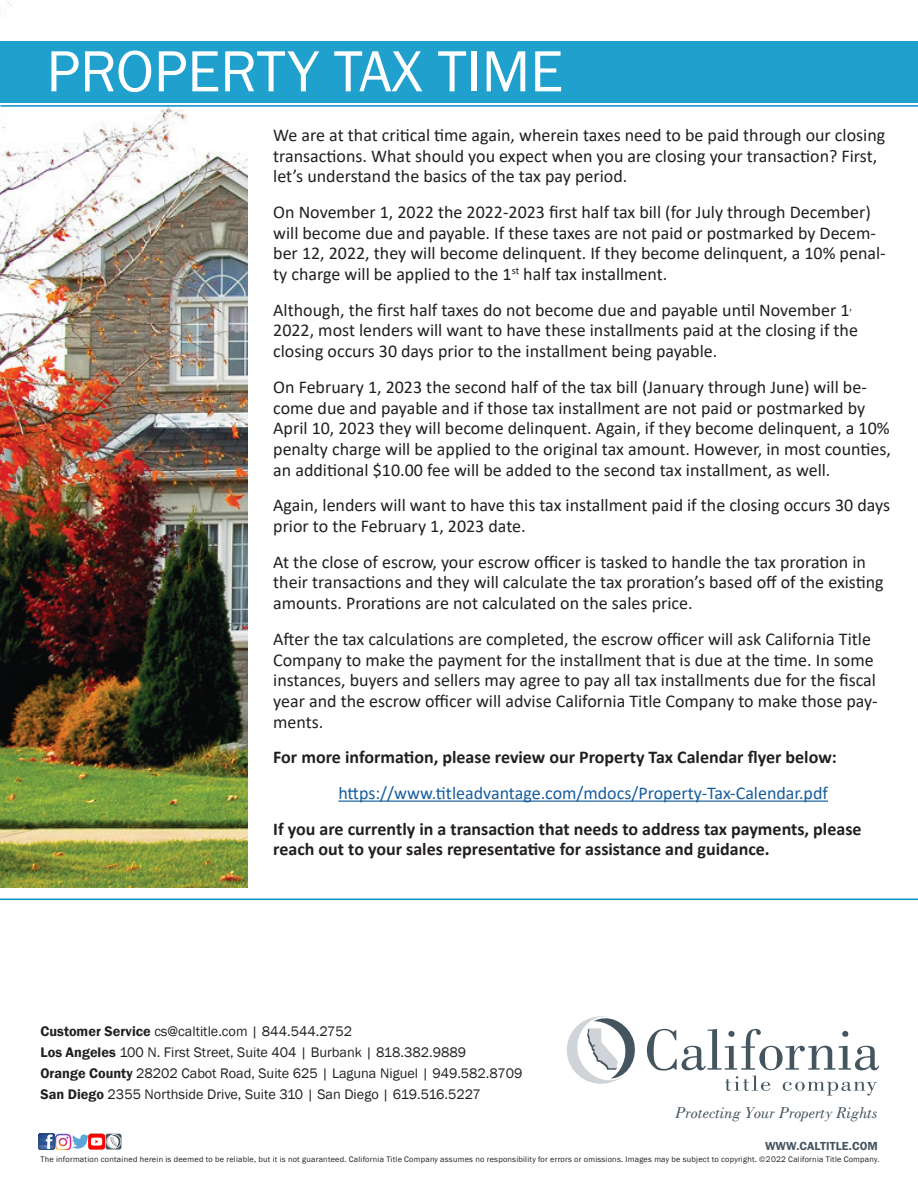
<style>
.page{position:relative;width:918px;height:1188px;background:#fff}
.page>*{position:absolute;margin:0;border:0;box-sizing:border-box;transform-origin:0 0}
.t1{font:60px "Franklin Gothic";color:#fff}
.t2{font:18px/20.7px "Calibri";color:#231f20}
.t3{font:700 18px/20.7px "Calibri";color:#231f20}
.t4{font:18px "Calibri";color:#175d9e}
.t5{font:16.5px "Capelli Italic SWFTE";color:#45555f}
.t6{font:14.25px "Franklin Gothic";color:#231f20}
.t7{font:600 12px "Franklin Gothic";letter-spacing:.01em;color:#45555f}
.t8{font:8.25px "Franklin Gothic";letter-spacing:.03em;color:#231f20}
.s1{font-weight:600}
</style>
<div class="page">
<svg style="left:647px;top:1029px;width:232px;height:67px"></svg>
<svg style="left:566px;top:1016px;width:69px;height:68px"></svg>
<svg style="left:39px;top:1134px;width:15px;height:15px"></svg>
<svg style="left:105px;top:1134px;width:16px;height:15px"></svg>
<img style="left:55px;top:1134px;width:16px;height:16px">
<svg style="left:72px;top:1135px;width:17px;height:14px"></svg>
<img style="left:89px;top:1134px;width:16px;height:16px">
<hr style="left:0;top:899px;width:918px;height:1px;background:#0093c7">
<hr style="left:338px;top:801px;width:490px;height:1px;background:#175d9e">
<img style="left:0;top:2px;width:247px;height:886px">
<div style="left:0;top:41px;width:918px;height:62px;background:#1fa0cd"></div>
<hr style="left:0;top:105px;width:918px;height:2px;background:#0093c7">
<p class="t1" style="left:46px;top:34px;width:518px">PROPERTY TAX TIME</p>
<p class="t2" style="left:273px;top:124px;width:614px">We are at that critical time again, wherein taxes need to be paid through our closing transactions. What should you expect when you are closing your transaction? First, let’s understand the basics of the tax pay period.</p>
<p class="t2" style="left:273px;top:201px;width:614px">On November 1, 2022 the 2022-2023 first half tax bill (for July through December) will become due and payable. If these taxes are not paid or postmarked by Decem&shy;ber 12, 2022, they will become delinquent. If they become delinquent, a 10% penal&shy;ty charge will be applied to the 1<sup>st</sup> half tax installment.</p>
<p class="t2" style="left:273px;top:299px;width:586px">Although, the first half taxes do not become due and payable until November 1<sup>,<br></sup>2022, most lenders will want to have these installments paid at the closing if the closing occurs 30 days prior to the installment being payable.</p>
<p class="t2" style="left:273px;top:376px;width:619px">On February 1, 2023 the second half of the tax bill (January through June) will be&shy;come due and payable and if those tax installment are not paid or postmarked by April 10, 2023 they will become delinquent. Again, if they become delinquent, a 10% penalty charge will be applied to the original tax amount. However, in most counties, an additional $10.00 fee will be added to the second tax installment, as well.</p>
<p class="t2" style="left:273px;top:495px;width:618px">Again, lenders will want to have this tax installment paid if the closing occurs 30 days prior to the February 1, 2023 date.</p>
<p class="t2" style="left:273px;top:551px;width:612px">At the close of escrow, your escrow officer is tasked to handle the tax proration in their transactions and they will calculate the tax proration’s based off of the existing amounts. Prorations are not calculated on the sales price.</p>
<p class="t2" style="left:273px;top:628px;width:606px">After the tax calculations are completed, the escrow officer will ask California Title Company to make the payment for the installment that is due at the time. In some instances, buyers and sellers may agree to pay all tax installments due for the fiscal year and the escrow officer will advise California Title Company to make those pay&shy;ments.</p>
<p class="t3" style="left:273px;top:747px;width:565px">For more information, please review our Property Tax Calendar flyer below:</p>
<p class="t4" style="left:338px;top:781px;width:491px">https://www.titleadvantage.com/mdocs/Property-Tax-Calendar.pdf</p>
<p class="t3" style="left:273px;top:818px;width:590px">If you are currently in a transaction that needs to address tax payments, please reach out to your sales representative for assistance and guidance.</p>
<p class="t6" style="left:41px;top:1023px;width:313px"><span class="s1">Customer Service</span> cs@caltitle.com | 844.544.2752</p>
<p class="t6" style="left:41px;top:1044px;width:427px"><span class="s1">Los Angeles</span> 100 N. First Street, Suite 404 | Burbank | 818.382.9889</p>
<p class="t6" style="left:41px;top:1065px;width:483px"><span class="s1">Orange County</span> 28202 Cabot Road, Suite 625 | Laguna Niguel | 949.582.8709</p>
<p class="t6" style="left:41px;top:1086px;width:442px"><span class="s1">San Diego</span> 2355 Northside Drive, Suite 310 | San Diego | 619.516.5227</p>
<p class="t5" style="left:676px;top:1102px;width:203px">Protecting Your Property Rights</p>
<p class="t7" style="left:765px;top:1139px;width:114px">WWW.CALTITLE.COM</p>
<p class="t8" style="left:41px;top:1154px;width:840px">The information contained herein is deemed to be reliable, but it is not guaranteed. California Title Company assumes no responsibility for errors or omissions. Images may be subject to copyright. ©2022 California Title Company.</p>
</div>
